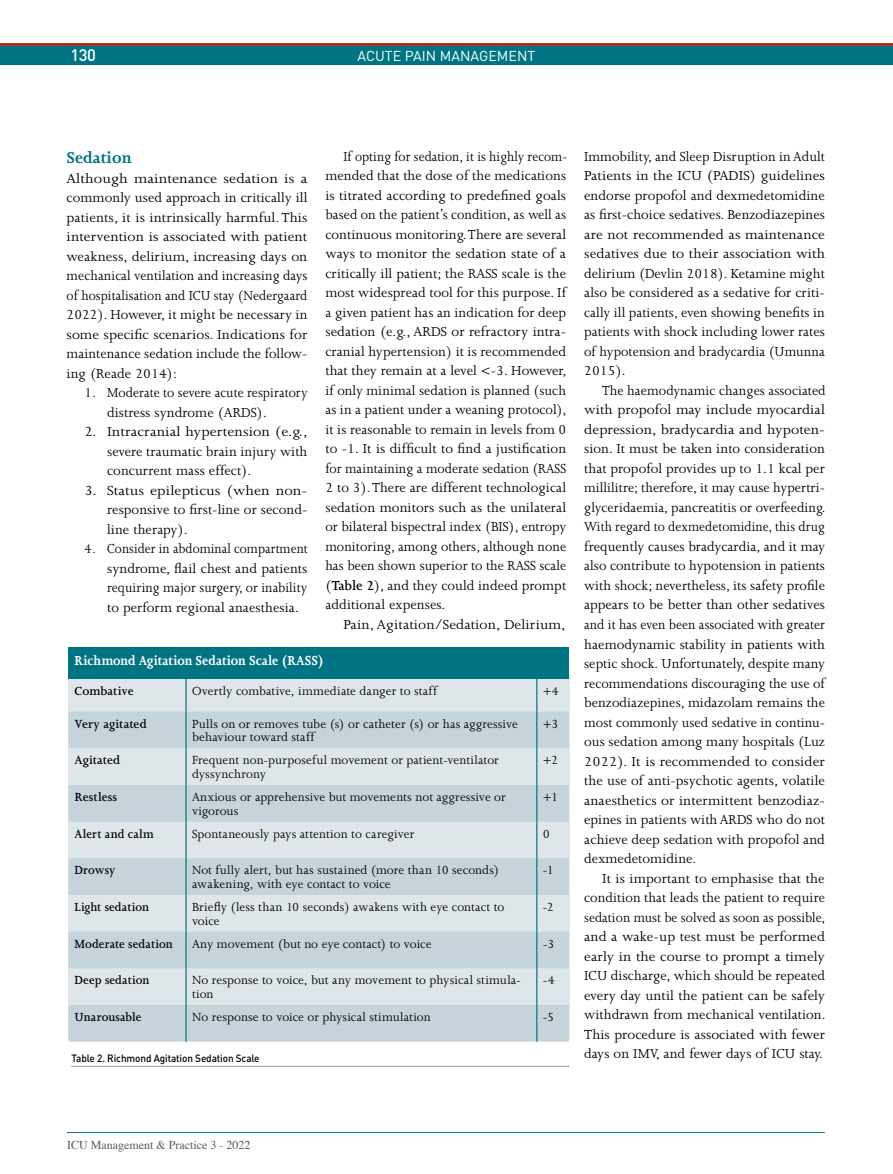
<style>
.page{position:relative;width:893px;height:1174px;background:#fff}
.page>*{position:absolute;margin:0;border:0;box-sizing:border-box;transform-origin:0 0}
.t1{font:700 18px "Joanna";letter-spacing:.005em;color:#007482}
.t2{font:500 16.5px "DIN Pro";color:#fff}
.t3{font:15px/19.5px "Joanna";letter-spacing:.005em;color:#000;text-align:justify}
.t4{font:15px/19.5px "Joanna";letter-spacing:.005em;color:#000;text-align:justify;scale:.92 1}
.t5{font:15px/19.5px "Joanna";letter-spacing:.005em;color:#000;text-align:justify;scale:1.1 1}
.t6{font:15px/19.5px "Joanna";letter-spacing:.005em;color:#000;text-align:justify;scale:1.09 1}
.t7{font:15px/19.5px "Joanna";letter-spacing:.005em;color:#000;scale:.94 1}
.t8{font:700 15px "Joanna";letter-spacing:.005em;color:#fff;scale:.93 1}
.t9{font:15px "Joanna";letter-spacing:.005em;color:#000;scale:1.05 1}
.t10{font:14.25px "DIN";color:#fff}
.t11{font:13.5px/13.5px "Joanna";color:#000}
.t12{font:600 13.5px "Joanna";letter-spacing:.01em;color:#000;scale:.96 1}
.t13{font:600 13.5px "Joanna";letter-spacing:.01em;color:#000}
.t14{font:12px "Times";color:#58595b}
.t15{font:500 10.5px "DIN Pro";letter-spacing:-.01em;color:#000;scale:.95 1}
.s1{font-weight:600}
</style>
<div class="page">
<div style="left:0;top:46px;width:893px;height:19px;background:#007482"></div>
<hr style="left:0;top:44px;width:893px;height:2px;background:#b62d27">
<hr style="left:67px;top:1132px;width:758px;height:1px;background:#007482">
<div style="left:68px;top:674px;width:502px;height:366px;background:#dfe6e9"></div>
<div style="left:69px;top:647px;width:500px;height:31px;background:#007482"></div>
<svg style="left:69px;top:711px;width:500px;height:330px;fill:#c4d4da"></svg>
<hr style="left:185px;top:678px;width:2px;height:33px;background:#007482">
<hr style="left:536px;top:678px;width:1px;height:33px;background:#007482">
<hr style="left:185px;top:711px;width:2px;height:37px;background:#007482">
<hr style="left:536px;top:711px;width:1px;height:37px;background:#007482">
<hr style="left:185px;top:748px;width:2px;height:37px;background:#007482">
<hr style="left:536px;top:748px;width:1px;height:37px;background:#007482">
<hr style="left:185px;top:785px;width:2px;height:36px;background:#007482">
<hr style="left:536px;top:785px;width:1px;height:36px;background:#007482">
<hr style="left:185px;top:821px;width:2px;height:37px;background:#007482">
<hr style="left:536px;top:821px;width:1px;height:37px;background:#007482">
<hr style="left:185px;top:858px;width:2px;height:37px;background:#007482">
<hr style="left:536px;top:858px;width:1px;height:37px;background:#007482">
<hr style="left:185px;top:895px;width:2px;height:36px;background:#007482">
<hr style="left:536px;top:895px;width:1px;height:36px;background:#007482">
<hr style="left:185px;top:931px;width:2px;height:37px;background:#007482">
<hr style="left:536px;top:931px;width:1px;height:37px;background:#007482">
<hr style="left:185px;top:968px;width:2px;height:37px;background:#007482">
<hr style="left:536px;top:968px;width:1px;height:37px;background:#007482">
<hr style="left:185px;top:1005px;width:2px;height:36px;background:#007482">
<hr style="left:536px;top:1005px;width:1px;height:36px;background:#007482">
<hr style="left:71px;top:1066px;width:499px;height:1px;background:#939598">
<p class="t2" style="left:71px;top:44px;width:27px">130</p>
<p class="t10" style="left:358px;top:47px;width:179px">ACUTE PAIN MANAGEMENT</p>
<p class="t1" style="left:67px;top:148px;width:67px">Sedation</p>
<p class="t5" style="left:67px;top:168px;width:220px">Although maintenance sedation is a commonly used approach in critically ill patients, it is intrinsically harmful. This intervention is associated with patient weakness, delirium, increasing days on mechanical ventilation and increasing days of hospitalisation and ICU stay (Nedergaard 2022). However, it might be necessary in some specific scenarios. Indications for maintenance sedation include the follow&shy;ing (Reade 2014):</p>
<p class="t7" style="left:107px;top:383px;width:215px;text-indent:-22px">1. Moderate to severe acute respiratory distress syndrome (ARDS).</p>
<p class="t6" style="left:107px;top:422px;width:185px;text-indent:-23px">2. Intracranial hypertension (e.g., severe traumatic brain injury with concurrent mass effect).</p>
<p class="t5" style="left:107px;top:480px;width:184px;text-indent:-22px">3. Status epilepticus (when non&shy;responsive to first-line or second&shy;line therapy).</p>
<p class="t4" style="left:107px;top:539px;width:220px;text-indent:-23px">4. Consider in abdominal compartment syndrome, flail chest and patients requiring major surgery, or inability to perform regional anaesthesia.</p>
<p class="t4" style="left:325px;top:147px;width:264px;text-indent:18px">If opting for sedation, it is highly recom&shy;mended that the dose of the medications is titrated according to predefined goals based on the patient’s condition, as well as continuous monitoring. There are several ways to monitor the sedation state of a critically ill patient; the RASS scale is the most widespread tool for this purpose. If a given patient has an indication for deep sedation (e.g., ARDS or refractory intra&shy;cranial hypertension) it is recommended that they remain at a level &lt;-3. However, if only minimal sedation is planned (such as in a patient under a weaning protocol), it is reasonable to remain in levels from 0 to -1. It is difficult to find a justification for maintaining a moderate sedation (RASS 2 to 3). There are different technological sedation monitors such as the unilateral or bilateral bispectral index (BIS), entropy monitoring, among others, although none has been shown superior to the RASS scale (<span class="s1">Table 2</span>), and they could indeed prompt additional expenses.</p>
<p class="t9" style="left:343px;top:616px;width:213px">Pain, Agitation/Sedation, Delirium,</p>
<p class="t8" style="left:75px;top:652px;width:270px">Richmond Agitation Sedation Scale (RASS)</p>
<p class="t13" style="left:75px;top:683px;width:61px">Combative</p>
<p class="t11" style="left:192px;top:684px;width:247px">Overtly combative, immediate danger to staff</p>
<p class="t11" style="left:543px;top:684px;width:18px">+4</p>
<p class="t13" style="left:75px;top:716px;width:74px">Very agitated</p>
<p class="t11" style="left:192px;top:717px;width:327px">Pulls on or removes tube (s) or catheter (s) or has aggressive behaviour toward staff</p>
<p class="t11" style="left:543px;top:717px;width:17px">+3</p>
<p class="t13" style="left:75px;top:753px;width:47px">Agitated</p>
<p class="t11" style="left:192px;top:753px;width:308px">Frequent non-purposeful movement or patient-ventilator dyssynchrony</p>
<p class="t11" style="left:543px;top:753px;width:17px">+2</p>
<p class="t13" style="left:75px;top:789px;width:44px">Restless</p>
<p class="t11" style="left:192px;top:790px;width:315px">Anxious or apprehensive but movements not aggressive or vigorous</p>
<p class="t11" style="left:543px;top:790px;width:17px">+1</p>
<p class="t12" style="left:75px;top:826px;width:84px">Alert and calm</p>
<p class="t11" style="left:192px;top:827px;width:224px">Spontaneously pays attention to caregiver</p>
<p class="t11" style="left:543px;top:827px;width:9px">0</p>
<p class="t12" style="left:75px;top:863px;width:44px">Drowsy</p>
<p class="t11" style="left:192px;top:863px;width:309px">Not fully alert, but has sustained (more than 10 seconds) awakening, with eye contact to voice</p>
<p class="t11" style="left:543px;top:863px;width:12px">-1</p>
<p class="t12" style="left:75px;top:899px;width:79px">Light sedation</p>
<p class="t11" style="left:192px;top:900px;width:314px">Briefly (less than 10 seconds) awakens with eye contact to voice</p>
<p class="t11" style="left:543px;top:900px;width:13px">-2</p>
<p class="t12" style="left:75px;top:936px;width:104px">Moderate sedation</p>
<p class="t11" style="left:192px;top:937px;width:241px">Any movement (but no eye contact) to voice</p>
<p class="t11" style="left:543px;top:937px;width:13px">-3</p>
<p class="t12" style="left:75px;top:973px;width:79px">Deep sedation</p>
<p class="t11" style="left:192px;top:973px;width:330px">No response to voice, but any movement to physical stimula&shy;tion</p>
<p class="t11" style="left:543px;top:973px;width:14px">-4</p>
<p class="t12" style="left:75px;top:1009px;width:71px">Unarousable</p>
<p class="t11" style="left:192px;top:1010px;width:240px">No response to voice or physical stimulation</p>
<p class="t11" style="left:543px;top:1010px;width:13px">-5</p>
<p class="t15" style="left:71px;top:1050px;width:200px">Table 2. Richmond Agitation Sedation Scale</p>
<p class="t3" style="left:584px;top:147px;width:242px">Immobility, and Sleep Disruption in Adult Patients in the ICU (PADIS) guidelines endorse propofol and dexmedetomidine as first-choice sedatives. Benzodiazepines are not recommended as maintenance sedatives due to their association with delirium (Devlin 2018). Ketamine might also be considered as a sedative for criti&shy;cally ill patients, even showing benefits in patients with shock including lower rates of hypotension and bradycardia (Umunna 2015).</p>
<p class="t3" style="left:584px;top:381px;width:243px;text-indent:18px">The haemodynamic changes associated with propofol may include myocardial depression, bradycardia and hypoten&shy;sion. It must be taken into consideration that propofol provides up to 1.1 kcal per millilitre; therefore, it may cause hypertri&shy;glyceridaemia, pancreatitis or overfeeding.<br>With regard to dexmedetomidine, this drug frequently causes bradycardia, and it may also contribute to hypotension in patients with shock; nevertheless, its safety profile appears to be better than other sedatives and it has even been associated with greater haemodynamic stability in patients with septic shock. Unfortunately, despite many recommendations discouraging the use of benzodiazepines, midazolam remains the most commonly used sedative in continu&shy;ous sedation among many hospitals (Luz 2022). It is recommended to consider the use of anti-psychotic agents, volatile anaesthetics or intermittent benzodiaz&shy;epines in patients with ARDS who do not achieve deep sedation with propofol and dexmedetomidine.</p>
<p class="t3" style="left:584px;top:868px;width:243px;text-indent:18px">It is important to emphasise that the condition that leads the patient to require sedation must be solved as soon as possible, and a wake-up test must be performed early in the course to prompt a timely ICU discharge, which should be repeated every day until the patient can be safely withdrawn from mechanical ventilation.<br>This procedure is associated with fewer days on IMV, and fewer days of ICU stay.</p>
<p class="t14" style="left:67px;top:1134px;width:185px">ICU Management &amp; Practice 3 - 2022</p>
</div>
